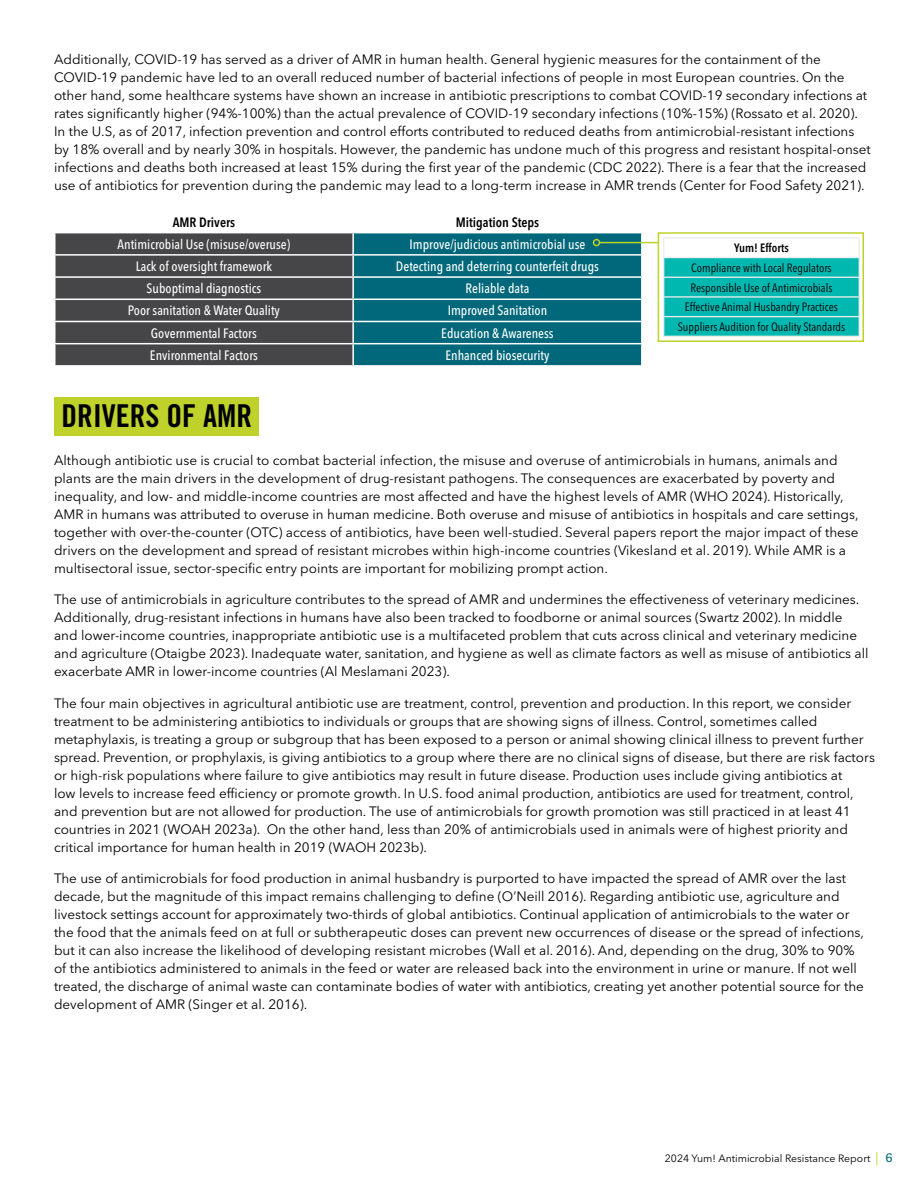
<style>
.page{position:relative;width:918px;height:1188px;background:#fff}
.page>*{position:absolute;margin:0;border:0;box-sizing:border-box;transform-origin:0 0}
.t1{font:31.5px "Trade Gothic LT Std Bd Cn 20";color:#000}
.t2{font:13.5px/18px "Avenir Next LT Pro";color:#000}
.t3{font:500 condensed 13.5px "Avenir Next LT Pro";color:#fff}
.t4{font:600 condensed 13.5px "Avenir Next LT Pro";color:#000}
.t5{font:condensed 12px/19.6px "Avenir Next LT Pro";color:#000;text-align:center}
.t6{font:600 condensed 12px "Avenir Next LT Pro";color:#000}
.t7{font:10.5px "Avenir Next LT Pro";color:#000}
.s1{font-size:13.5px;color:#bfd22b}
.s2{font-family:"Adelle CYR";font-size:13.5px;color:#00687a}
</style>
<div class="page">
<div style="left:55px;top:397px;width:204px;height:38px;background:#bfd22b"></div>
<svg style="left:56px;top:233px;width:585px;height:132px;background:#265862"></svg>
<hr style="left:352px;top:233px;width:2px;height:21px;background:#fff">
<hr style="left:54px;top:254px;width:299px;height:2px;background:#fff">
<hr style="left:353px;top:254px;width:290px;height:2px;background:#fff">
<hr style="left:352px;top:256px;width:2px;height:20px;background:#fff">
<hr style="left:54px;top:276px;width:299px;height:2px;background:#fff">
<hr style="left:353px;top:276px;width:290px;height:2px;background:#fff">
<hr style="left:352px;top:278px;width:2px;height:21px;background:#fff">
<hr style="left:54px;top:299px;width:299px;height:1px;background:#fff">
<hr style="left:353px;top:299px;width:290px;height:1px;background:#fff">
<hr style="left:352px;top:300px;width:2px;height:21px;background:#fff">
<hr style="left:54px;top:321px;width:299px;height:1px;background:#fff">
<hr style="left:353px;top:321px;width:290px;height:1px;background:#fff">
<hr style="left:352px;top:322px;width:2px;height:21px;background:#fff">
<hr style="left:54px;top:343px;width:299px;height:1px;background:#fff">
<hr style="left:353px;top:343px;width:290px;height:1px;background:#fff">
<hr style="left:352px;top:344px;width:2px;height:21px;background:#fff">
<hr style="left:599px;top:242px;width:63px;height:1px;background:#bfd22b">
<div style="left:593px;top:239px;width:7px;height:7px;border:2px solid #bfd22b;border-radius:50%"></div>
<div style="left:658px;top:232px;width:206px;height:110px;background:#fff;border:2px solid #bfd22b"></div>
<hr style="left:663px;top:237px;width:197px;height:2px;background:#ebebec">
<svg style="left:663px;top:239px;width:197px;height:97px"></svg>
<hr style="left:663px;top:336px;width:197px;height:1px;background:#ebebec">
<p class="t2" style="left:54px;top:51px;width:818px">Additionally, COVID-19 has served as a driver of AMR in human health. General hygienic measures for the containment of the COVID-19 pandemic have led to an overall reduced number of bacterial infections of people in most European countries. On the other hand, some healthcare systems have shown an increase in antibiotic prescriptions to combat COVID-19 secondary infections at rates significantly higher (94%-100%) than the actual prevalence of COVID-19 secondary infections (10%-15%) (Rossato et al. 2020).<br>In the U.S, as of 2017, infection prevention and control efforts contributed to reduced deaths from antimicrobial-resistant infections by 18% overall and by nearly 30% in hospitals. However, the pandemic has undone much of this progress and resistant hospital-onset infections and deaths both increased at least 15% during the first year of the pandemic (CDC 2022). There is a fear that the increased use of antibiotics for prevention during the pandemic may lead to a long-term increase in AMR trends (Center for Food Safety 2021).</p>
<p class="t4" style="left:173px;top:214px;width:64px">AMR Drivers</p>
<p class="t4" style="left:456px;top:214px;width:85px">Mitigation Steps</p>
<p class="t3" style="left:118px;top:236px;width:174px">Antimicrobial Use (misuse/overuse)</p>
<p class="t3" style="left:410px;top:236px;width:177px">Improve/judicious antimicrobial use</p>
<p class="t3" style="left:136px;top:258px;width:138px">Lack of oversight framework</p>
<p class="t3" style="left:396px;top:258px;width:205px">Detecting and deterring counterfeit drugs</p>
<p class="t3" style="left:147px;top:280px;width:116px">Suboptimal diagnostics</p>
<p class="t3" style="left:466px;top:280px;width:65px">Reliable data</p>
<p class="t3" style="left:128px;top:303px;width:153px">Poor sanitation &amp; Water Quality</p>
<p class="t3" style="left:448px;top:303px;width:101px">Improved Sanitation</p>
<p class="t3" style="left:151px;top:325px;width:107px">Governmental Factors</p>
<p class="t3" style="left:441px;top:325px;width:114px">Education &amp; Awareness</p>
<p class="t3" style="left:150px;top:347px;width:110px">Environmental Factors</p>
<p class="t3" style="left:445px;top:347px;width:106px">Enhanced biosecurity</p>
<p class="t6" style="left:734px;top:241px;width:56px">Yum! Efforts</p>
<p class="t5" style="left:678px;top:258px;width:169px">Compliance with Local Regulators Responsible Use of Antimicrobials Effective Animal Husbandry Practices Suppliers Audition for Quality Standards</p>
<h1 class="t1" style="left:62px;top:396px;width:192px">DRIVERS OF AMR</h1>
<p class="t2" style="left:54px;top:451px;width:806px">Although antibiotic use is crucial to combat bacterial infection, the misuse and overuse of antimicrobials in humans, animals and plants are the main drivers in the development of drug-resistant pathogens. The consequences are exacerbated by poverty and inequality, and low- and middle-income countries are most affected and have the highest levels of AMR (WHO 2024). Historically, AMR in humans was attributed to overuse in human medicine. Both overuse and misuse of antibiotics in hospitals and care settings, together with over-the-counter (OTC) access of antibiotics, have been well-studied. Several papers report the major impact of these drivers on the development and spread of resistant microbes within high-income countries (Vikesland et al. 2019). While AMR is a multisectoral issue, sector-specific entry points are important for mobilizing prompt action.</p>
<p class="t2" style="left:54px;top:591px;width:816px">The use of antimicrobials in agriculture contributes to the spread of AMR and undermines the effectiveness of veterinary medicines.<br>Additionally, drug-resistant infections in humans have also been tracked to foodborne or animal sources (Swartz 2002). In middle and lower-income countries, inappropriate antibiotic use is a multifaceted problem that cuts across clinical and veterinary medicine and agriculture (Otaigbe 2023). Inadequate water, sanitation, and hygiene as well as climate factors as well as misuse of antibiotics all exacerbate AMR in lower-income countries (Al Meslamani 2023).</p>
<p class="t2" style="left:54px;top:694px;width:823px">The four main objectives in agricultural antibiotic use are treatment, control, prevention and production. In this report, we consider treatment to be administering antibiotics to individuals or groups that are showing signs of illness. Control, sometimes called metaphylaxis, is treating a group or subgroup that has been exposed to a person or animal showing clinical illness to prevent further spread. Prevention, or prophylaxis, is giving antibiotics to a group where there are no clinical signs of disease, but there are risk factors or high-risk populations where failure to give antibiotics may result in future disease. Production uses include giving antibiotics at<br>low levels to increase feed efficiency or promote growth. In U.S. food animal production, antibiotics are used for treatment, control, and prevention but are not allowed for production. The use of antimicrobials for growth promotion was still practiced in at least 41 countries in 2021 (WOAH 2023a). On the other hand, less than 20% of antimicrobials used in animals were of highest priority and critical importance for human health in 2019 (WAOH 2023b).</p>
<p class="t2" style="left:54px;top:870px;width:812px">The use of antimicrobials for food production in animal husbandry is purported to have impacted the spread of AMR over the last decade, but the magnitude of this impact remains challenging to define (O’Neill 2016). Regarding antibiotic use, agriculture and livestock settings account for approximately two-thirds of global antibiotics. Continual application of antimicrobials to the water or the food that the animals feed on at full or subtherapeutic doses can prevent new occurrences of disease or the spread of infections, but it can also increase the likelihood of developing resistant microbes (Wall et al. 2016). And, depending on the drug, 30% to 90% of the antibiotics administered to animals in the feed or water are released back into the environment in urine or manure. If not well treated, the discharge of animal waste can contaminate bodies of water with antibiotics, creating yet another potential source for the development of AMR (Singer et al. 2016).</p>
<p class="t7" style="left:665px;top:1152px;width:229px">2024 Yum! Antimicrobial Resistance Report <span class="s1">|</span> <span class="s2">6</span></p>
</div>
